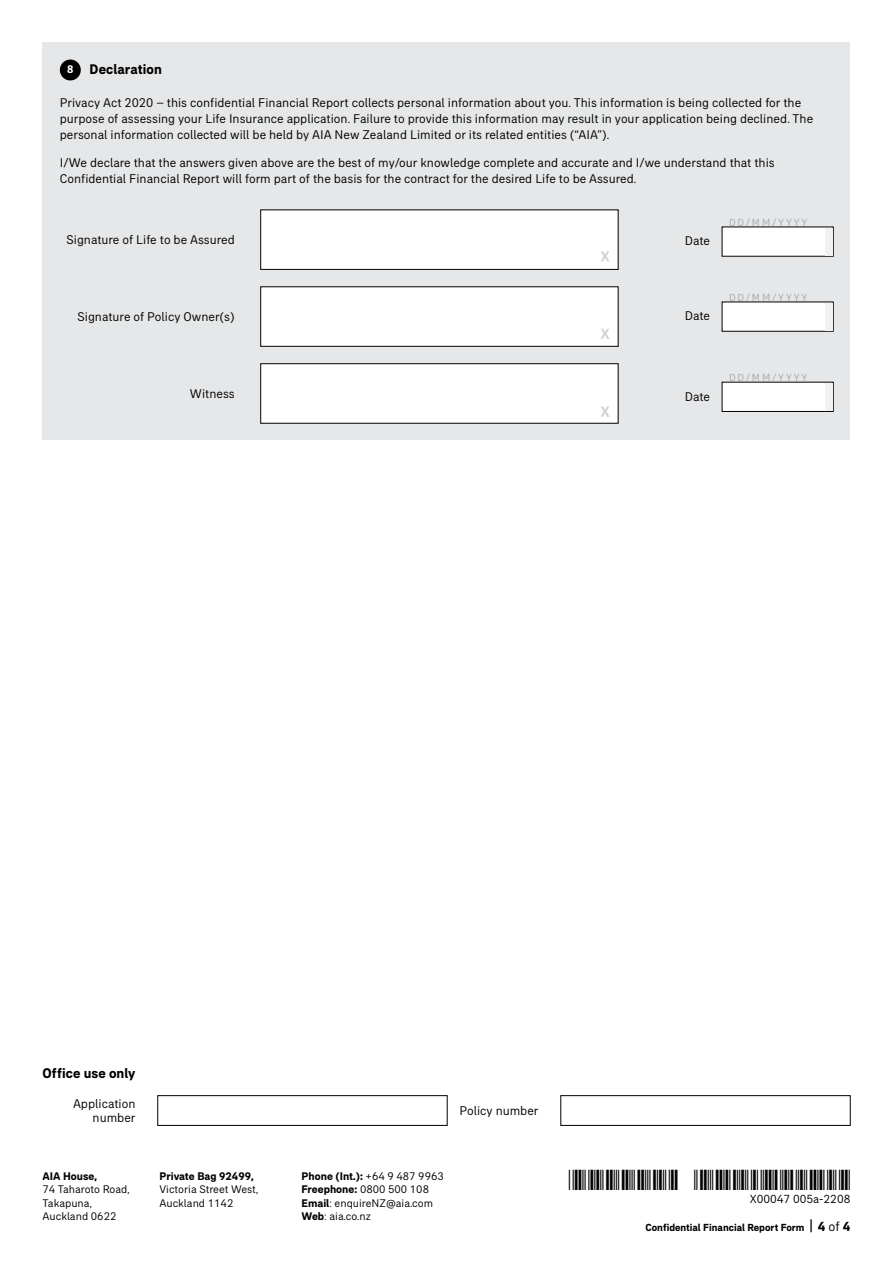
<style>
.page{position:relative;width:893px;height:1263px;background:#fff}
.page>*{position:absolute;margin:0;border:0;box-sizing:border-box;transform-origin:0 0}
.F3_-_Body_Heading{font:700 14.25px "AIA Everest";letter-spacing:.005em;color:#000}
.F4_1-_Body_Copy{font:12.9px/15.6px "AIA Everest";color:#000}
.F5_1_-_Body__Field{font:12.9px/13.5px "AIA Everest";color:#000;text-align:right}
.t1{font:12px "AIA Everest";color:#000}
.t2{font:11.25px/13.5px "AIA Everest";color:#000}
.t3{font:700 11.25px "AIA Everest";color:#000}
.t4{font:700 11.25px "AIA Everest";color:#fff}
.t5{font:700 10.5px "AIA Everest";color:#000}
.F5_1_-_Body__Field-2{font:10.5px "AIA Everest";letter-spacing:.17em;color:#a7a9ac}
.s1{font-weight:700}
.s2{font-size:15.75px}
.s3{font-size:13.5px}
.s4{font-weight:400;font-size:13.5px}
</style>
<div class="page">
<div style="left:43px;top:43px;width:807px;height:397px;background:#e6e7e8"></div>
<div style="left:60px;top:60px;width:21px;height:20px;background:#000;border-radius:50%"></div>
<div style="left:261px;top:210px;width:357px;height:59px;background:#fff"></div>
<div style="left:260px;top:210px;width:358px;height:60px;border:1px solid #000"></div>
<div style="left:261px;top:287px;width:357px;height:59px;background:#fff"></div>
<div style="left:261px;top:364px;width:357px;height:59px;background:#fff"></div>
<div style="left:260px;top:363px;width:358px;height:60px;border:1px solid #000"></div>
<div style="left:158px;top:1095px;width:289px;height:30px;border:1px solid #000"></div>
<div style="left:561px;top:1095px;width:289px;height:30px;border:1px solid #000"></div>
<svg style="left:601px;top:251px;width:8px;height:10px"></svg>
<svg style="left:601px;top:329px;width:8px;height:10px"></svg>
<svg style="left:601px;top:406px;width:8px;height:11px"></svg>
<div style="left:722px;top:382px;width:111px;height:29px;background:#fff"></div>
<div style="left:722px;top:382px;width:111px;height:30px;border:1px solid #000"></div>
<div style="left:825px;top:383px;width:7px;height:28px;background:#f1f1f2"></div>
<div style="left:722px;top:302px;width:111px;height:29px;background:#fff"></div>
<div style="left:825px;top:303px;width:7px;height:27px;background:#f1f1f2"></div>
<div style="left:722px;top:227px;width:111px;height:29px;background:#fff"></div>
<div style="left:825px;top:228px;width:7px;height:27px;background:#f1f1f2"></div>
<p class="t4" style="left:67px;top:63px;width:8px">8</p>
<p class="F3_-_Body_Heading" style="left:90px;top:61px;width:74px">Declaration</p>
<p class="F4_1-_Body_Copy" style="left:60px;top:95px;width:755px">Privacy Act 2020 – this confidential Financial Report collects personal information about you. This information is being collected for the purpose of assessing your Life Insurance application. Failure to provide this information may result in your application being declined. The personal information collected will be held by AIA New Zealand Limited or its related entities (“AIA”).</p>
<p class="F4_1-_Body_Copy" style="left:60px;top:155px;width:716px">I/We declare that the answers given above are the best of my/our knowledge complete and accurate and I/we understand that this<br>Confidential Financial Report will form part of the basis for the contract for the desired Life to be Assured.</p>
<p class="F5_1_-_Body__Field-2" style="left:729px;top:216px;width:80px">DD/MM/YYYY</p>
<p class="F5_1_-_Body__Field" style="left:67px;top:233px;width:170px">Signature of Life to be Assured</p>
<p class="F5_1_-_Body__Field" style="left:685px;top:234px;width:27px">Date</p>
<p class="F5_1_-_Body__Field-2" style="left:729px;top:291px;width:80px">DD/MM/YYYY</p>
<p class="F5_1_-_Body__Field" style="left:78px;top:310px;width:159px">Signature of Policy Owner(s)</p>
<p class="F5_1_-_Body__Field" style="left:685px;top:309px;width:27px">Date</p>
<p class="F5_1_-_Body__Field-2" style="left:729px;top:372px;width:80px">DD/MM/YYYY</p>
<p class="F5_1_-_Body__Field" style="left:190px;top:387px;width:46px">Witness</p>
<p class="F5_1_-_Body__Field" style="left:685px;top:389px;width:27px">Date</p>
<p class="F3_-_Body_Heading" style="left:43px;top:1065px;width:95px">Office use only</p>
<p class="F5_1_-_Body__Field" style="left:73px;top:1097px;width:64px">Application number</p>
<p class="F5_1_-_Body__Field" style="left:459px;top:1104px;width:81px">Policy number</p>
<p class="t3" style="left:43px;top:1169px;width:56px">AIA House,</p>
<p class="t2" style="left:43px;top:1183px;width:89px">74 Taharoto Road,<br>Takapuna,<br>Auckland 0622</p>
<p class="t3" style="left:159px;top:1169px;width:96px">Private Bag 92499,</p>
<p class="t2" style="left:159px;top:1183px;width:100px">Victoria Street West,<br>Auckland 1142</p>
<p class="t2" style="left:302px;top:1169px;width:144px"><span class="s1">Phone (Int.):</span> +64 9 487 9963<br><span class="s1">Freephone:</span> 0800 500 108<br><span class="s1">Email</span>: enquireNZ@aia.com<br><span class="s1">Web</span>: aia.co.nz</p>
<p class="t1" style="left:750px;top:1192px;width:102px">X00047 005a-2208</p>
<p class="t5" style="left:645px;top:1221px;width:207px">Confidential Financial Report Form <span class="s2">|</span> <span class="s3">4</span> <span class="s4">of</span> <span class="s3">4</span></p>
</div>
